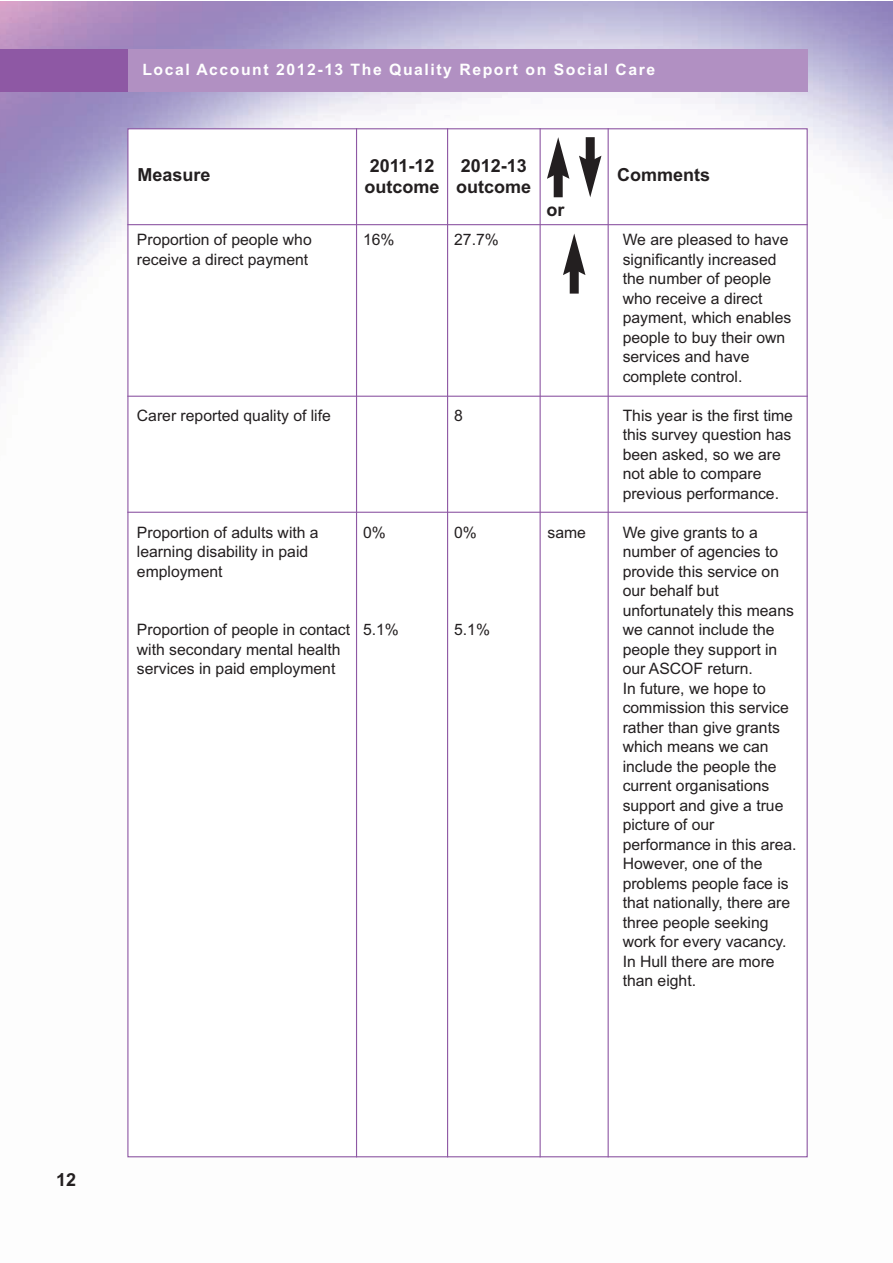
<style>
.page{position:relative;width:893px;height:1263px;background:#fff}
.page>*{position:absolute;margin:0;border:0;box-sizing:border-box;transform-origin:0 0}
.t1{font:700 18px/21px "Arial";color:#231f20}
.t2{font:15.75px/19.5px "Arial";color:#231f20}
.t3{font:700 15.75px "Arial";letter-spacing:.1em;color:#fff}
</style>
<div class="page">
<img style="left:0;top:1px;width:892px;height:1157px">
<div style="left:128px;top:129px;width:679px;height:1027px;background:#fff"></div>
<hr style="left:356px;top:128px;width:1px;height:1029px;background:#8e58a4">
<hr style="left:447px;top:128px;width:1px;height:1029px;background:#8e58a4">
<hr style="left:540px;top:128px;width:1px;height:1029px;background:#8e58a4">
<hr style="left:608px;top:128px;width:1px;height:1029px;background:#8e58a4">
<hr style="left:127px;top:224px;width:681px;height:1px;background:#8e58a4">
<hr style="left:127px;top:396px;width:681px;height:1px;background:#8e58a4">
<hr style="left:127px;top:512px;width:681px;height:1px;background:#8e58a4">
<div style="left:554px;top:171px;width:9px;height:26px;background:#231f20"></div>
<svg style="left:547px;top:137px;width:22px;height:42px"></svg>
<div style="left:586px;top:137px;width:9px;height:27px;background:#231f20"></div>
<svg style="left:579px;top:156px;width:22px;height:41px"></svg>
<div style="left:570px;top:267px;width:9px;height:27px;background:#231f20"></div>
<svg style="left:563px;top:233px;width:22px;height:42px"></svg>
<div style="left:0;top:49px;width:808px;height:42px;background:#b190c2"></div>
<div style="left:0;top:49px;width:127px;height:42px;background:#8e58a4"></div>
<p class="t3" style="left:142px;top:63px;width:514px">Local Account 2012-13 The Quality Report on Social Care</p>
<p class="t1" style="left:138px;top:166px;width:74px">Measure</p>
<p class="t1" style="left:365px;top:157px;width:76px">2011-12 outcome</p>
<p class="t1" style="left:456px;top:157px;width:76px">2012-13 outcome</p>
<p class="t1" style="left:546px;top:201px;width:19px">or</p>
<p class="t1" style="left:617px;top:166px;width:94px">Comments</p>
<p class="t2" style="left:137px;top:231px;width:176px">Proportion of people who</p>
<p class="t2" style="left:363px;top:231px;width:33px">16%</p>
<p class="t2" style="left:454px;top:231px;width:46px">27.7%</p>
<p class="t2" style="left:623px;top:231px;width:167px">We are pleased to have</p>
<p class="t2" style="left:137px;top:251px;width:173px">receive a direct payment</p>
<p class="t2" style="left:623px;top:251px;width:170px">significantly increased the number of people who receive a direct payment, which enables people to buy their own services and have complete control.</p>
<p class="t2" style="left:137px;top:407px;width:195px">Carer reported quality of life</p>
<p class="t2" style="left:454px;top:407px;width:10px">8</p>
<p class="t2" style="left:623px;top:407px;width:172px">This year is the first time this survey question has been asked, so we are not able to compare previous performance.</p>
<p class="t2" style="left:137px;top:524px;width:183px">Proportion of adults with a learning disability in paid employment</p>
<p class="t2" style="left:363px;top:524px;width:24px">0%</p>
<p class="t2" style="left:454px;top:524px;width:24px">0%</p>
<p class="t2" style="left:548px;top:524px;width:40px">same</p>
<p class="t2" style="left:623px;top:524px;width:173px">We give grants to a number of agencies to provide this service on our behalf but unfortunately this means</p>
<p class="t2" style="left:137px;top:621px;width:215px">Proportion of people in contact with secondary mental health services in paid employment</p>
<p class="t2" style="left:363px;top:621px;width:37px">5.1%</p>
<p class="t2" style="left:454px;top:621px;width:37px">5.1%</p>
<p class="t2" style="left:623px;top:621px;width:175px">we cannot include the people they support in our ASCOF return.<br>In future, we hope to commission this service rather than give grants which means we can include the people the current organisations support and give a true picture of our performance in this area.<br>However, one of the problems people face is that nationally, there are three people seeking work for every vacancy.<br>In Hull there are more than eight.</p>
<p class="t1" style="left:56px;top:1171px;width:21px">12</p>
</div>
